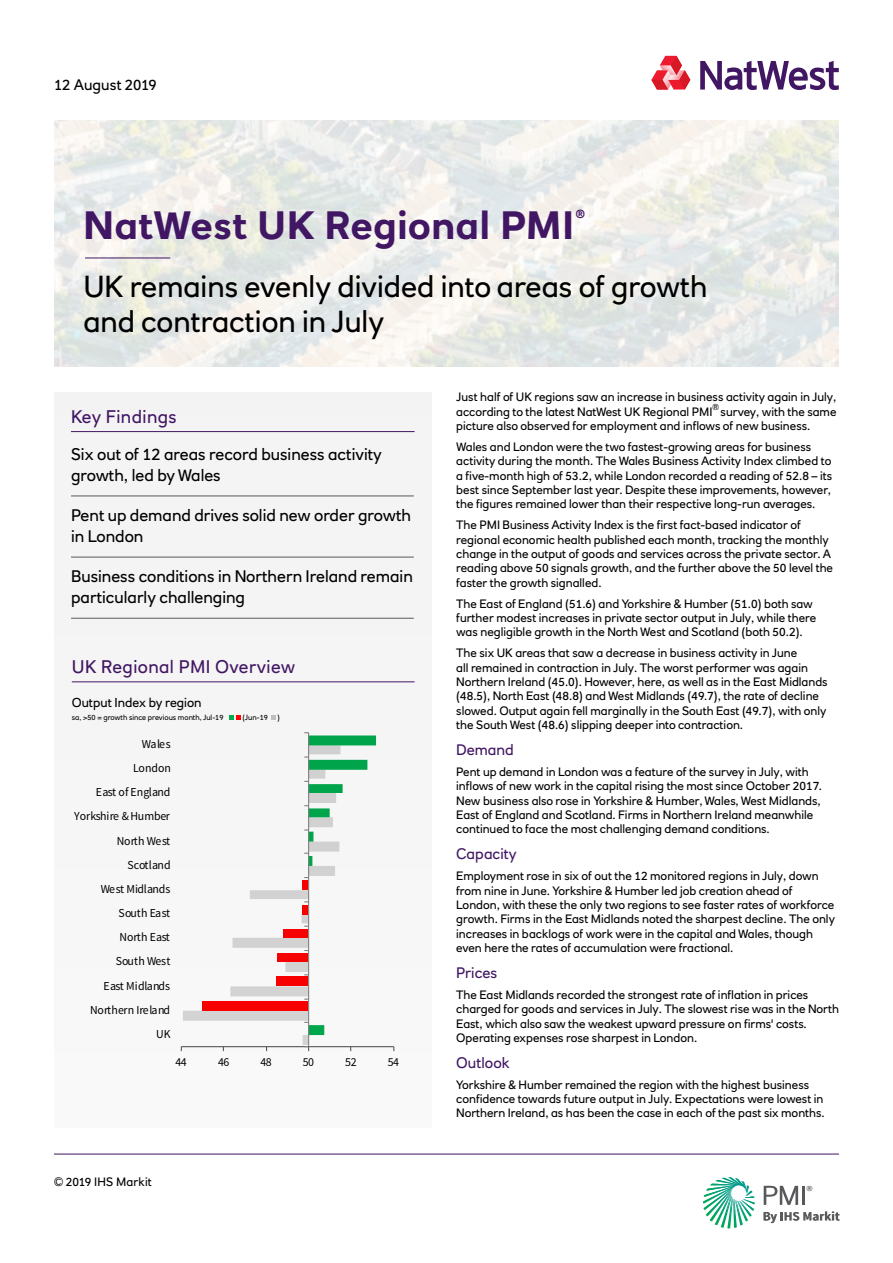
<style>
.page{position:relative;width:893px;height:1263px;background:#fff}
.page>*{position:absolute;margin:0;border:0;box-sizing:border-box;transform-origin:0 0}
.t1{font:700 39px "RN House Sans";letter-spacing:.02em;color:#411663}
.t2{font:30px/34.5px "RN House Sans";color:#000}
.t3{font:18px "RN House Sans";letter-spacing:.025em;color:#411663}
.t4{font:16.5px/21px "RN House Sans";color:#000}
.t5{font:15px "RN House Sans";color:#411663}
.t6{font:15px "RN House Sans";letter-spacing:-.005em;color:#000}
.t7{font:12.75px "RN House Sans";color:#000}
.t8{font:12.15px "Source Sans Pro";letter-spacing:-.005em;color:#000}
.t9{font:12px/14.4px "RN House Sans";color:#000}
.t10{font:700 11.55px "RN House Sans";color:#411663}
.t11{font:8.4px "RN House Sans";color:#000}
.t12{font:7.5px "RN House Sans";color:#000}
</style>
<div class="page">
<hr style="left:54px;top:1154px;width:785px;height:1px;background:#411663">
<svg style="left:703px;top:1177px;width:52px;height:51px"></svg>
<svg style="left:763px;top:1211px;width:77px;height:12px"></svg>
<svg style="left:764px;top:1186px;width:48px;height:19px"></svg>
<div style="left:54px;top:392px;width:378px;height:736px;background:#f5f5f5"></div>
<hr style="left:72px;top:681px;width:343px;height:1px;background:#411663">
<hr style="left:71px;top:431px;width:344px;height:1px;background:#411663">
<hr style="left:85px;top:258px;width:85px;height:1px;background:#411663">
<svg style="left:700px;top:61px;width:139px;height:29px"></svg>
<svg style="left:651px;top:56px;width:39px;height:34px"></svg>
<svg style="left:183px;top:880px;width:141px;height:165px"></svg>
<div style="left:202px;top:1001px;width:106px;height:10px;background:#f80000"></div>
<div style="left:277px;top:976px;width:31px;height:10px;background:#f80000"></div>
<div style="left:278px;top:953px;width:30px;height:9px;background:#f70000"></div>
<div style="left:283px;top:929px;width:25px;height:9px;background:#f70000"></div>
<div style="left:303px;top:905px;width:5px;height:9px;background:#f70000"></div>
<div style="left:303px;top:880px;width:5px;height:10px;background:#f70000"></div>
<hr style="left:181px;top:1046px;width:213px;height:1px;background:#58595b">
<hr style="left:308px;top:733px;width:1px;height:314px;background:#868686">
<svg style="left:304px;top:1046px;width:5px;height:5px"></svg>
<svg style="left:304px;top:732px;width:72px;height:303px"></svg>
<svg style="left:230px;top:715px;width:11px;height:5px"></svg>
<svg style="left:271px;top:715px;width:5px;height:4px"></svg>
<hr style="left:71px;top:496px;width:343px;height:1px;background:#58595b">
<hr style="left:71px;top:557px;width:343px;height:1px;background:#58595b">
<hr style="left:71px;top:618px;width:343px;height:1px;background:#58595b">
<p class="t6" style="left:54px;top:75px;width:104px">12 August 2019</p>
<h1 class="t1" style="left:83px;top:201px;width:492px">NatWest UK Regional PMI</h1>
<p class="t10" style="left:576px;top:207px;width:11px">®</p>
<h2 class="t2" style="left:83px;top:269px;width:625px">UK remains evenly divided into areas of growth and contraction in July</h2>
<h3 class="t3" style="left:71px;top:405px;width:107px">Key Findings</h3>
<h3 class="t4" style="left:71px;top:443px;width:312px">Six out of 12 areas record business activity growth, led by Wales</h3>
<h3 class="t4" style="left:71px;top:505px;width:341px">Pent up demand drives solid new order growth in London</h3>
<h3 class="t4" style="left:71px;top:566px;width:343px">Business conditions in Northern Ireland remain particularly challenging</h3>
<h3 class="t3" style="left:72px;top:655px;width:225px">UK Regional PMI Overview</h3>
<p class="t7" style="left:72px;top:695px;width:131px">Output Index by region</p>
<p class="t12" style="left:72px;top:712px;width:153px">sa, &gt;50 = growth since previous month, Jul-19</p>
<p class="t12" style="left:242px;top:712px;width:27px">(Jun-19</p>
<p class="t12" style="left:277px;top:712px;width:4px">)</p>
<p class="t8" style="left:142px;top:736px;width:30px">Wales</p>
<p class="t8" style="left:133px;top:760px;width:39px">London</p>
<p class="t8" style="left:96px;top:785px;width:76px">East of England</p>
<p class="t8" style="left:74px;top:809px;width:97px">Yorkshire &amp; Humber</p>
<p class="t8" style="left:117px;top:833px;width:55px">North West</p>
<p class="t8" style="left:127px;top:857px;width:45px">Scotland</p>
<p class="t8" style="left:101px;top:881px;width:71px">West Midlands</p>
<p class="t8" style="left:119px;top:905px;width:53px">South East</p>
<p class="t8" style="left:120px;top:930px;width:52px">North East</p>
<p class="t8" style="left:116px;top:954px;width:56px">South West</p>
<p class="t8" style="left:104px;top:978px;width:68px">East Midlands</p>
<p class="t8" style="left:90px;top:1002px;width:81px">Northern Ireland</p>
<p class="t8" style="left:156px;top:1026px;width:16px">UK</p>
<p class="t8" style="left:176px;top:1054px;width:13px">44</p>
<p class="t8" style="left:218px;top:1054px;width:13px">46</p>
<p class="t8" style="left:260px;top:1054px;width:13px">48</p>
<p class="t8" style="left:303px;top:1054px;width:13px">50</p>
<p class="t8" style="left:345px;top:1054px;width:13px">52</p>
<p class="t8" style="left:388px;top:1054px;width:13px">54</p>
<p class="t9" style="left:54px;top:1175px;width:99px">© 2019 IHS Markit</p>
<p class="t9" style="left:456px;top:390px;width:381px">Just half of UK regions saw an increase in business activity again in July, according to the latest NatWest UK Regional PMI</p>
<p class="t11" style="left:712px;top:401px;width:8px">®</p>
<p class="t9" style="left:456px;top:404px;width:382px;text-indent:264px">survey, with the same picture also observed for employment and inflows of new business.</p>
<p class="t9" style="left:456px;top:439px;width:377px">Wales and London were the two fastest-growing areas for business activity during the month. The Wales Business Activity Index climbed to a five-month high of 53.2, while London recorded a reading of 52.8 – its best since September last year. Despite these improvements, however, the figures remained lower than their respective long-run averages.</p>
<p class="t9" style="left:456px;top:518px;width:378px">The PMI Business Activity Index is the first fact-based indicator of regional economic health published each month, tracking the monthly change in the output of goods and services across the private sector. A reading above 50 signals growth, and the further above the 50 level the faster the growth signalled.</p>
<p class="t9" style="left:456px;top:596px;width:361px">The East of England (51.6) and Yorkshire &amp; Humber (51.0) both saw further modest increases in private sector output in July, while there was negligible growth in the North West and Scotland (both 50.2).</p>
<p class="t9" style="left:456px;top:646px;width:373px">The six UK areas that saw a decrease in business activity in June<br>all remained in contraction in July. The worst performer was again Northern Ireland (45.0). However, here, as well as in the East Midlands (48.5), North East (48.8) and West Midlands (49.7), the rate of decline slowed. Output again fell marginally in the South East (49.7), with only the South West (48.6) slipping deeper into contraction.</p>
<p class="t5" style="left:456px;top:740px;width:59px">Demand</p>
<p class="t9" style="left:456px;top:764px;width:367px">Pent up demand in London was a feature of the survey in July, with inflows of new work in the capital rising the most since October 2017.<br>New business also rose in Yorkshire &amp; Humber, Wales, West Midlands, East of England and Scotland. Firms in Northern Ireland meanwhile continued to face the most challenging demand conditions.</p>
<p class="t5" style="left:456px;top:845px;width:62px">Capacity</p>
<p class="t9" style="left:456px;top:869px;width:380px">Employment rose in six of out the 12 monitored regions in July, down from nine in June. Yorkshire &amp; Humber led job creation ahead of London, with these the only two regions to see faster rates of workforce growth. Firms in the East Midlands noted the sharpest decline. The only increases in backlogs of work were in the capital and Wales, though even here the rates of accumulation were fractional.</p>
<p class="t5" style="left:456px;top:963px;width:43px">Prices</p>
<p class="t9" style="left:456px;top:987px;width:384px">The East Midlands recorded the strongest rate of inflation in prices charged for goods and services in July. The slowest rise was in the North East, which also saw the weakest upward pressure on firms' costs.<br>Operating expenses rose sharpest in London.</p>
<p class="t5" style="left:456px;top:1053px;width:55px">Outlook</p>
<p class="t9" style="left:456px;top:1077px;width:370px">Yorkshire &amp; Humber remained the region with the highest business confidence towards future output in July. Expectations were lowest in<br>Northern Ireland, as has been the case in each of the past six months.</p>
</div>
